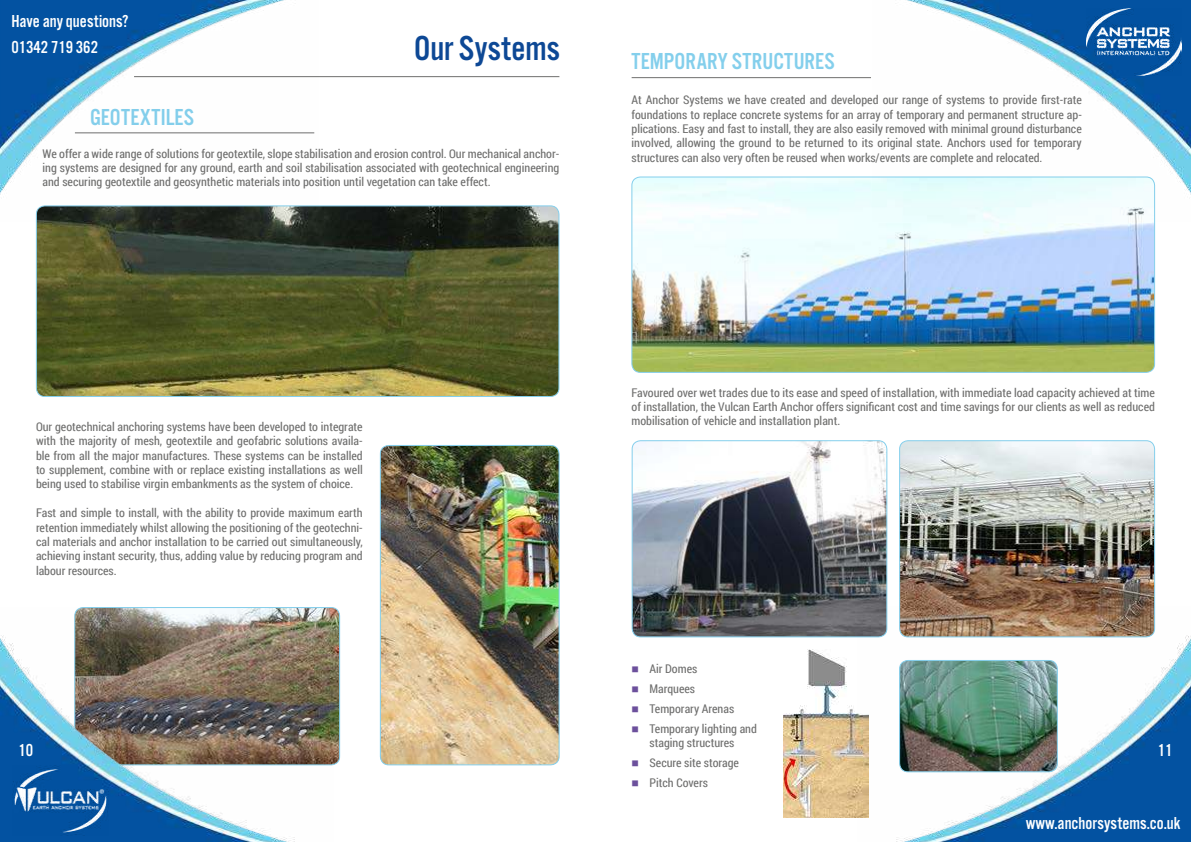
<style>
.page{position:relative;width:1191px;height:842px;background:#fff}
.page>*{position:absolute;margin:0;border:0;box-sizing:border-box;transform-origin:0 0}
.t1{font:36px "Alternate Got No 3 D";letter-spacing:.005em;color:#0d4895}
.t2{font:24px "Alternate Got No 3 D";letter-spacing:.01em;color:#84cfec}
.t3{font:18px/26px "Alternate Got No 3 D";color:#fff}
.t4{font:12px/14.4px "Roboto Condensed";color:#6f6f6e;text-align:justify}
</style>
<div class="page">
<img style="left:783px;top:649px;width:75px;height:169px">
<img style="left:36px;top:206px;width:523px;height:190px">
<div style="left:36px;top:206px;width:523px;height:191px;border:1px solid #84cfec;border-radius:9px"></div>
<img style="left:380px;top:445px;width:179px;height:320px">
<div style="left:380px;top:445px;width:179px;height:320px;border:1px solid #84cfec;border-radius:9px"></div>
<hr style="left:134px;top:76px;width:425px;height:1px;background:#6f6f6e">
<img style="left:632px;top:177px;width:522px;height:195px">
<div style="left:631px;top:177px;width:524px;height:196px;border:1px solid #84cfec;border-radius:9px"></div>
<img style="left:899px;top:441px;width:255px;height:165px">
<div style="left:899px;top:440px;width:256px;height:197px;border:1px solid #84cfec;border-radius:9px"></div>
<img style="left:632px;top:441px;width:255px;height:196px">
<div style="left:632px;top:440px;width:255px;height:197px;border:1px solid #84cfec;border-radius:9px"></div>
<hr style="left:631px;top:77px;width:240px;height:1px;background:#6f6f6e">
<img style="left:872px;top:0;width:319px;height:222px">
<img style="left:0;top:608px;width:334px;height:234px">
<img style="left:1086px;top:9px;width:95px;height:67px">
<img style="left:13px;top:766px;width:95px;height:70px">
<img style="left:0;top:0;width:319px;height:222px">
<img style="left:858px;top:606px;width:333px;height:236px">
<h3 class="t3" style="left:11px;top:9px;width:119px">Have any questions?<br>01342 719 362</h3>
<h1 class="t1" style="left:414px;top:35px;width:147px">Our Systems</h1>
<h2 class="t2" style="left:90px;top:108px;width:105px">GEOTEXTILES</h2>
<p class="t4" style="left:43px;top:146px;width:518px">We offer a wide range of solutions for geotextile, slope stabilisation and erosion control. Our mechanical anchor&shy;ing systems are designed for any ground, earth and soil stabilisation associated with geotechnical engineering and securing geotextile and geosynthetic materials into position until vegetation can take effect.</p>
<h2 class="t2" style="left:631px;top:52px;width:205px">TEMPORARY STRUCTURES</h2>
<p class="t4" style="left:631px;top:92px;width:452px">At Anchor Systems we have created and developed our range of systems to provide first-rate foundations to replace concrete systems for an array of temporary and permanent structure ap&shy;plications. Easy and fast to install, they are also easily removed with minimal ground disturbance involved, allowing the ground to be returned to its original state. Anchors used for temporary structures can also very often be reused when works/events are complete and relocated.</p>
<p class="t4" style="left:36px;top:420px;width:328px">Our geotechnical anchoring systems have been developed to integrate with the majority of mesh, geotextile and geofabric solutions availa&shy;ble from all the major manufactures. These systems can be installed to supplement, combine with or replace existing installations as well being used to stabilise virgin embankments as the system of choice.</p>
<p class="t4" style="left:36px;top:505px;width:328px">Fast and simple to install, with the ability to provide maximum earth retention immediately whilst allowing the positioning of the geotechni&shy;cal materials and anchor installation to be carried out simultaneously, achieving instant security, thus, adding value by reducing program and labour resources.</p>
<h3 class="t3" style="left:18px;top:738px;width:16px">10</h3>
<p class="t4" style="left:631px;top:385px;width:525px">Favoured over wet trades due to its ease and speed of installation, with immediate load capacity achieved at time of installation, the Vulcan Earth Anchor offers significant cost and time savings for our clients as well as reduced mobilisation of vehicle and installation plant.</p>
<p class="t4" style="left:649px;top:659px;width:109px;line-height:20px;text-align:left">Air Domes<br>Marquees<br>Temporary Arenas<br>Temporary lighting and</p>
<p class="t4" style="left:649px;top:734px;width:91px;line-height:20px;text-align:left">staging structures<br>Secure site storage<br>Pitch Covers</p>
<h3 class="t3" style="left:1157px;top:738px;width:16px">11</h3>
<h3 class="t3" style="left:1025px;top:811px;width:156px">www.anchorsystems.co.uk</h3>
</div>
